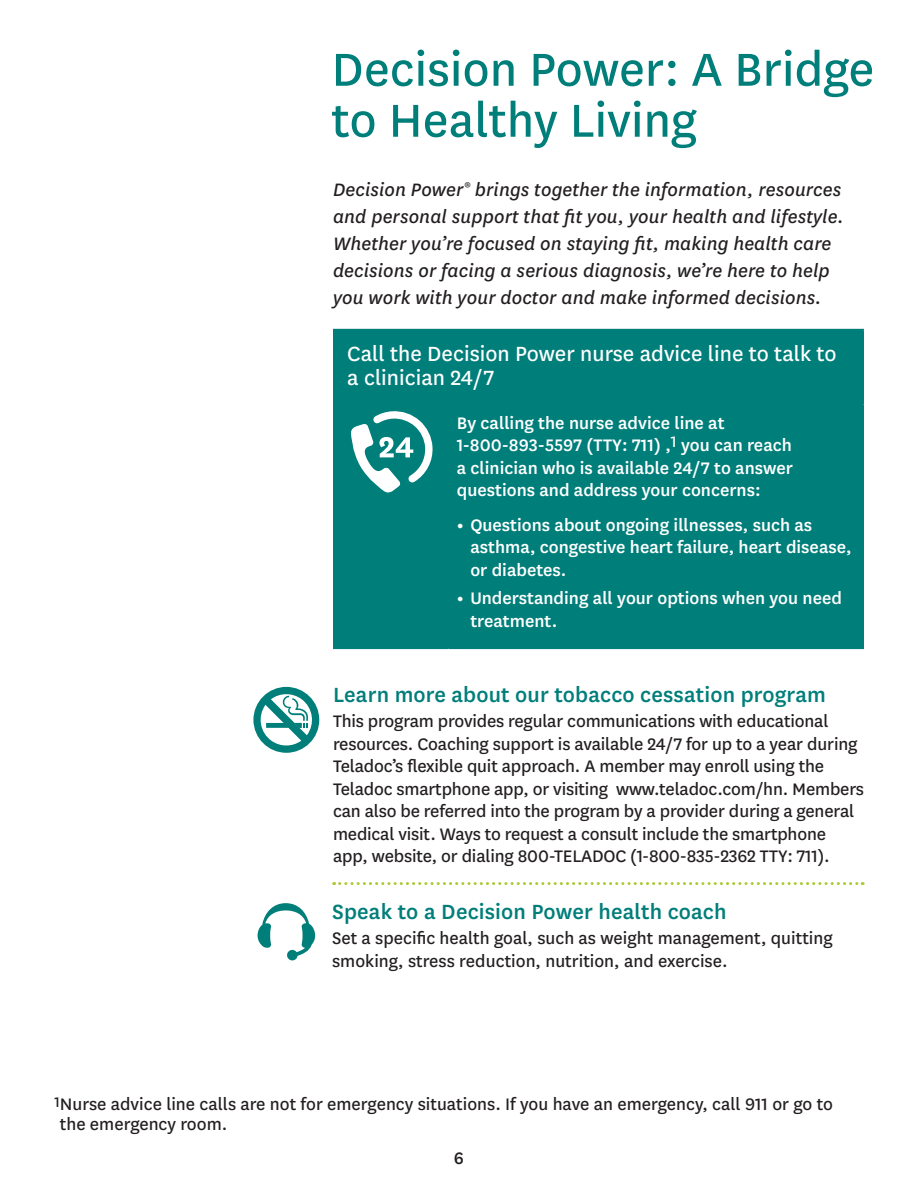
<style>
.page{position:relative;width:918px;height:1188px;background:#fff}
.page>*{position:absolute;margin:0;border:0;box-sizing:border-box;transform-origin:0 0}
.t1{font:54px/51px "Centene Sans";color:#007e7a}
.t2{font:500 24px "Centene Sans";letter-spacing:.005em;color:#007e7a}
.t3{font:24px/24px "Centene Sans";color:#fff}
.t4{font:italic 21px/27px "Centene Sans";letter-spacing:.005em;color:#231f20}
.t5{font:19.5px/22.5px "Centene Sans";letter-spacing:-.01em;color:#231f20}
.t6{font:500 19.5px/22.5px "Centene Sans";color:#fff}
.t7{font:500 19.5px "Centene Sans";color:#231f20}
.s1{font-family:"Minion Pro"}
.s2{font-weight:700}
</style>
<div class="page">
<div style="left:334px;top:330px;width:529px;height:75px;background:#007e7a"></div>
<div style="left:334px;top:405px;width:114px;height:243px;background:#007e7a"></div>
<div style="left:448px;top:405px;width:415px;height:243px;background:#007e7a"></div>
<hr style="left:333px;top:329px;width:115px;height:1px;background:#007e7a">
<hr style="left:333px;top:330px;width:1px;height:75px;background:#007e7a">
<hr style="left:448px;top:329px;width:416px;height:1px;background:#007e7a">
<hr style="left:862px;top:330px;width:2px;height:75px;background:#007e7a">
<hr style="left:333px;top:405px;width:115px;height:1px;background:#007e7a">
<hr style="left:333px;top:406px;width:1px;height:242px;background:#007e7a">
<hr style="left:448px;top:405px;width:416px;height:1px;background:#007e7a">
<hr style="left:862px;top:406px;width:2px;height:242px;background:#007e7a">
<hr style="left:333px;top:648px;width:115px;height:1px;background:#007e7a">
<hr style="left:448px;top:648px;width:416px;height:1px;background:#007e7a">
<svg style="left:334px;top:882px;width:529px;height:3px"></svg>
<svg style="left:351px;top:411px;width:82px;height:82px"></svg>
<svg style="left:253px;top:687px;width:66px;height:66px"></svg>
<svg style="left:258px;top:903px;width:57px;height:57px"></svg>
<h2 class="t1" style="left:332px;top:41px;width:544px">Decision Power: A Bridge to Healthy Living</h2>
<p class="t4" style="left:333px;top:175px;width:512px">Decision Power<span class="s1">®</span> brings together the information, resources and personal support that fit you, your health and lifestyle.<br>Whether you’re focused on staying fit, making health care decisions or facing a serious diagnosis, we’re here to help you work with your doctor and make informed decisions.</p>
<p class="t3" style="left:347px;top:340px;width:491px">Call the Decision Power nurse advice line to talk to a clinician 24/7</p>
<p class="t6" style="left:457px;top:410px;width:338px">By calling the nurse advice line at 1-800-893-5597 (TTY: 711) ,<sup>1</sup> you can reach a clinician who is available 24/7 to answer questions and address your concerns:</p>
<p class="t6" style="left:470px;top:512px;width:383px;text-indent:-13px"><span class="s2">•</span> Questions about ongoing illnesses, such as asthma, congestive heart failure, heart disease, or diabetes.</p>
<p class="t6" style="left:470px;top:586px;width:373px;text-indent:-13px"><span class="s2">•</span> Understanding all your options when you need treatment.</p>
<h3 class="t2" style="left:333px;top:678px;width:494px">Learn more about our tobacco cessation program</h3>
<p class="t5" style="left:333px;top:709px;width:532px">This program provides regular communications with educational resources. Coaching support is available 24/7 for up to a year during Teladoc’s flexible quit approach. A member may enroll using the Teladoc smartphone app, or visiting www.teladoc.com/hn. Members can also be referred into the program by a provider during a general medical visit. Ways to request a consult include the smartphone app, website, or dialing 800-TELADOC (1-800-835-2362 TTY: 711).</p>
<h3 class="t2" style="left:332px;top:895px;width:396px">Speak to a Decision Power health coach</h3>
<p class="t5" style="left:332px;top:926px;width:502px">Set a specific health goal, such as weight management, quitting smoking, stress reduction, nutrition, and exercise.</p>
<p class="t5" style="left:54px;top:1093px;width:780px;line-height:19.5px"><sup>1</sup>Nurse advice line calls are not for emergency situations. If you have an emergency, call 911 or go to the emergency room.</p>
<p class="t7" style="left:454px;top:1144px;width:12px">6</p>
</div>
